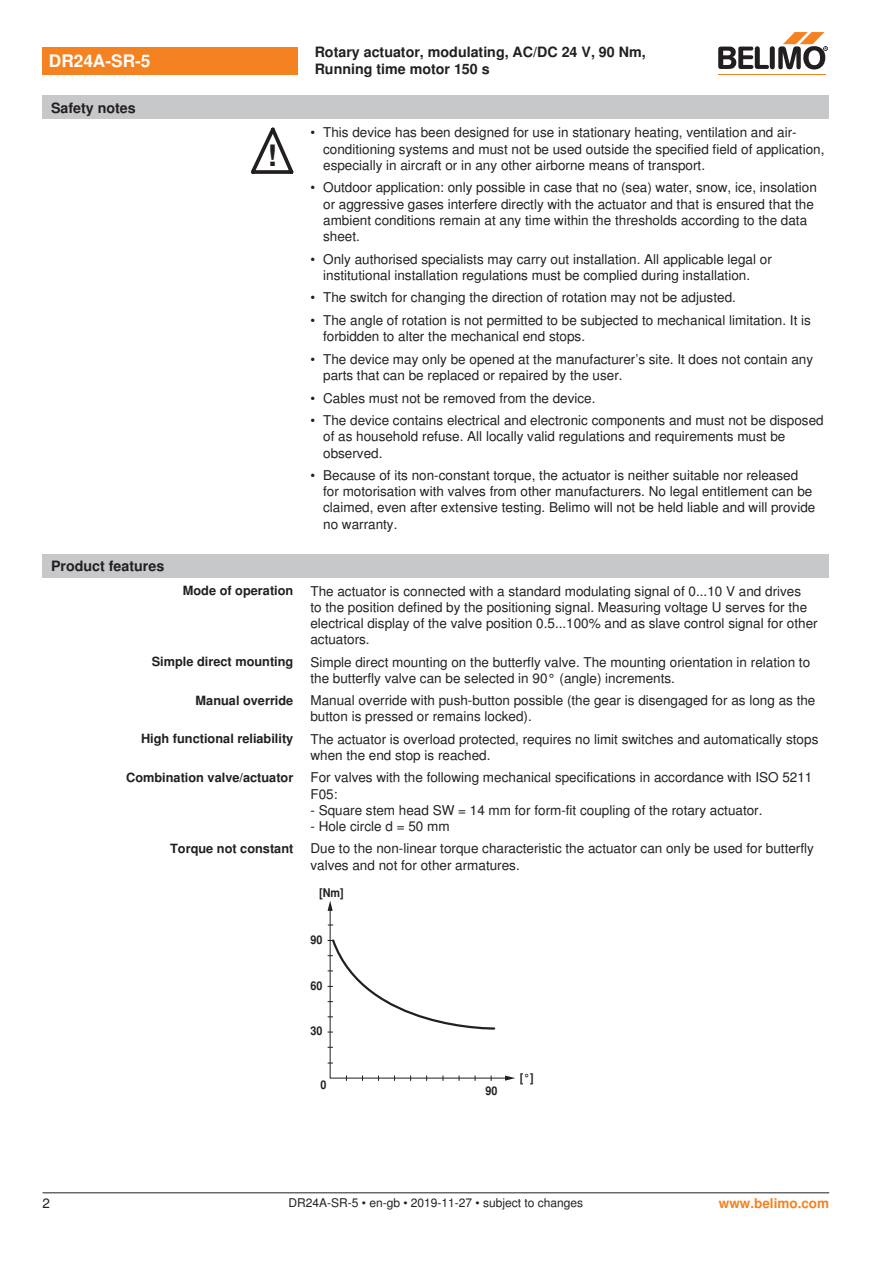
<style>
.page{position:relative;width:893px;height:1263px;background:#fff}
.page>*{position:absolute;margin:0;border:0;box-sizing:border-box;transform-origin:0 0}
.t1{font:700 29.55px "Nimbus Sans BEL";color:#231f20}
.t2{font:700 17.25px "Nimbus Sans BEL";color:#fff}
.t3{font:700 14.25px/17.1px "Nimbus Sans BEL";color:#231f20}
.Bulletpoints_1_5mm_A{font:13.5px/16.2px "Nimbus Sans BEL";color:#231f20}
.Rechtsbündig_Footer{font:700 13.5px "Nimbus Sans BEL";color:#f58220}
.Rechtsbündig{font:700 12.75px "Nimbus Sans BEL";color:#231f20}
.Footer_EU_center{font:12px "Nimbus Sans BEL";color:#231f20}
.t4{font:700 12px "Nimbus Sans BEL";color:#231f20;scale:.9 1}
</style>
<div class="page">
<svg style="left:251px;top:128px;width:42px;height:46px"></svg>
<div style="left:43px;top:554px;width:786px;height:23px;background:#c7c8ca"></div>
<svg style="left:328px;top:901px;width:187px;height:180px"></svg>
<div style="left:43px;top:47px;width:255px;height:27px;background:#f58220"></div>
<hr style="left:718px;top:74px;width:107px;height:1px;background:#f58220">
<svg style="left:718px;top:32px;width:110px;height:38px"></svg>
<div style="left:43px;top:96px;width:786px;height:23px;background:#c7c8ca"></div>
<hr style="left:43px;top:1192px;width:786px;height:1px;background:#231f20">
<p class="t2" style="left:49px;top:51px;width:103px">DR24A-SR-5</p>
<p class="t3" style="left:315px;top:44px;width:332px">Rotary actuator, modulating, AC/DC 24 V, 90 Nm,<br>Running time motor 150 s</p>
<p class="t3" style="left:51px;top:100px;width:86px">Safety notes</p>
<p class="t3" style="left:51px;top:558px;width:115px">Product features</p>
<p class="t1" style="left:267px;top:138px;width:11px">!</p>
<p class="Bulletpoints_1_5mm_A" style="left:323px;top:125px;width:503px;text-indent:-13px">• This device has been designed for use in stationary heating, ventilation and air&shy;conditioning systems and must not be used outside the specified field of application, especially in aircraft or in any other airborne means of transport.</p>
<p class="Bulletpoints_1_5mm_A" style="left:323px;top:180px;width:495px;text-indent:-13px">• Outdoor application: only possible in case that no (sea) water, snow, ice, insolation or aggressive gases interfere directly with the actuator and that is ensured that the ambient conditions remain at any time within the thresholds according to the data sheet.</p>
<p class="Bulletpoints_1_5mm_A" style="left:323px;top:251px;width:450px;text-indent:-13px">• Only authorised specialists may carry out installation. All applicable legal or institutional installation regulations must be complied during installation.</p>
<p class="Bulletpoints_1_5mm_A" style="left:310px;top:290px;width:427px">• The switch for changing the direction of rotation may not be adjusted.</p>
<p class="Bulletpoints_1_5mm_A" style="left:323px;top:312px;width:489px;text-indent:-13px">• The angle of rotation is not permitted to be subjected to mechanical limitation. It is forbidden to alter the mechanical end stops.</p>
<p class="Bulletpoints_1_5mm_A" style="left:323px;top:351px;width:491px;text-indent:-13px">• The device may only be opened at the manufacturer’s site. It does not contain any parts that can be replaced or repaired by the user.</p>
<p class="Bulletpoints_1_5mm_A" style="left:310px;top:390px;width:287px">• Cables must not be removed from the device.</p>
<p class="Bulletpoints_1_5mm_A" style="left:323px;top:413px;width:502px;text-indent:-13px">• The device contains electrical and electronic components and must not be disposed of as household refuse. All locally valid regulations and requirements must be observed.</p>
<p class="Bulletpoints_1_5mm_A" style="left:323px;top:468px;width:494px;text-indent:-13px">• Because of its non-constant torque, the actuator is neither suitable nor released for motorisation with valves from other manufacturers. No legal entitlement can be claimed, even after extensive testing. Belimo will not be held liable and will provide no warranty.</p>
<p class="Rechtsbündig" style="left:183px;top:583px;width:112px">Mode of operation</p>
<p class="Bulletpoints_1_5mm_A" style="left:310px;top:583px;width:509px">The actuator is connected with a standard modulating signal of 0...10 V and drives<br>to the position defined by the positioning signal. Measuring voltage U serves for the electrical display of the valve position 0.5...100% and as slave control signal for other actuators.</p>
<p class="Rechtsbündig" style="left:152px;top:654px;width:143px">Simple direct mounting</p>
<p class="Bulletpoints_1_5mm_A" style="left:310px;top:654px;width:501px">Simple direct mounting on the butterfly valve. The mounting orientation in relation to the butterfly valve can be selected in 90° (angle) increments.</p>
<p class="Rechtsbündig" style="left:196px;top:692px;width:99px">Manual override</p>
<p class="Bulletpoints_1_5mm_A" style="left:310px;top:693px;width:506px">Manual override with push-button possible (the gear is disengaged for as long as the button is pressed or remains locked).</p>
<p class="Rechtsbündig" style="left:141px;top:731px;width:154px">High functional reliability</p>
<p class="Bulletpoints_1_5mm_A" style="left:310px;top:731px;width:509px">The actuator is overload protected, requires no limit switches and automatically stops when the end stop is reached.</p>
<p class="Rechtsbündig" style="left:126px;top:770px;width:169px">Combination valve/actuator</p>
<p class="Bulletpoints_1_5mm_A" style="left:310px;top:770px;width:503px">For valves with the following mechanical specifications in accordance with ISO 5211<br>F05:</p>
<p class="Bulletpoints_1_5mm_A" style="left:310px;top:802px;width:454px">- Square stem head SW = 14 mm for form-fit coupling of the rotary actuator.</p>
<p class="Bulletpoints_1_5mm_A" style="left:310px;top:818px;width:141px">- Hole circle d = 50 mm</p>
<p class="Rechtsbündig" style="left:170px;top:841px;width:125px">Torque not constant</p>
<p class="Bulletpoints_1_5mm_A" style="left:310px;top:841px;width:505px">Due to the non-linear torque characteristic the actuator can only be used for butterfly valves and not for other armatures.</p>
<p class="t4" style="left:319px;top:888px;width:29px">[Nm]</p>
<p class="t4" style="left:310px;top:935px;width:15px">90</p>
<p class="t4" style="left:310px;top:981px;width:15px">60</p>
<p class="t4" style="left:310px;top:1026px;width:15px">30</p>
<p class="t4" style="left:320px;top:1080px;width:8px">0</p>
<p class="t4" style="left:486px;top:1086px;width:15px">90</p>
<p class="t4" style="left:520px;top:1073px;width:17px">[°]</p>
<p class="Bulletpoints_1_5mm_A" style="left:43px;top:1196px;width:9px">2</p>
<p class="Footer_EU_center" style="left:288px;top:1196px;width:296px">DR24A-SR-5 • en-gb • 2019-11-27 • subject to changes</p>
<p class="Rechtsbündig_Footer" style="left:719px;top:1195px;width:112px">www.belimo.com</p>
</div>
